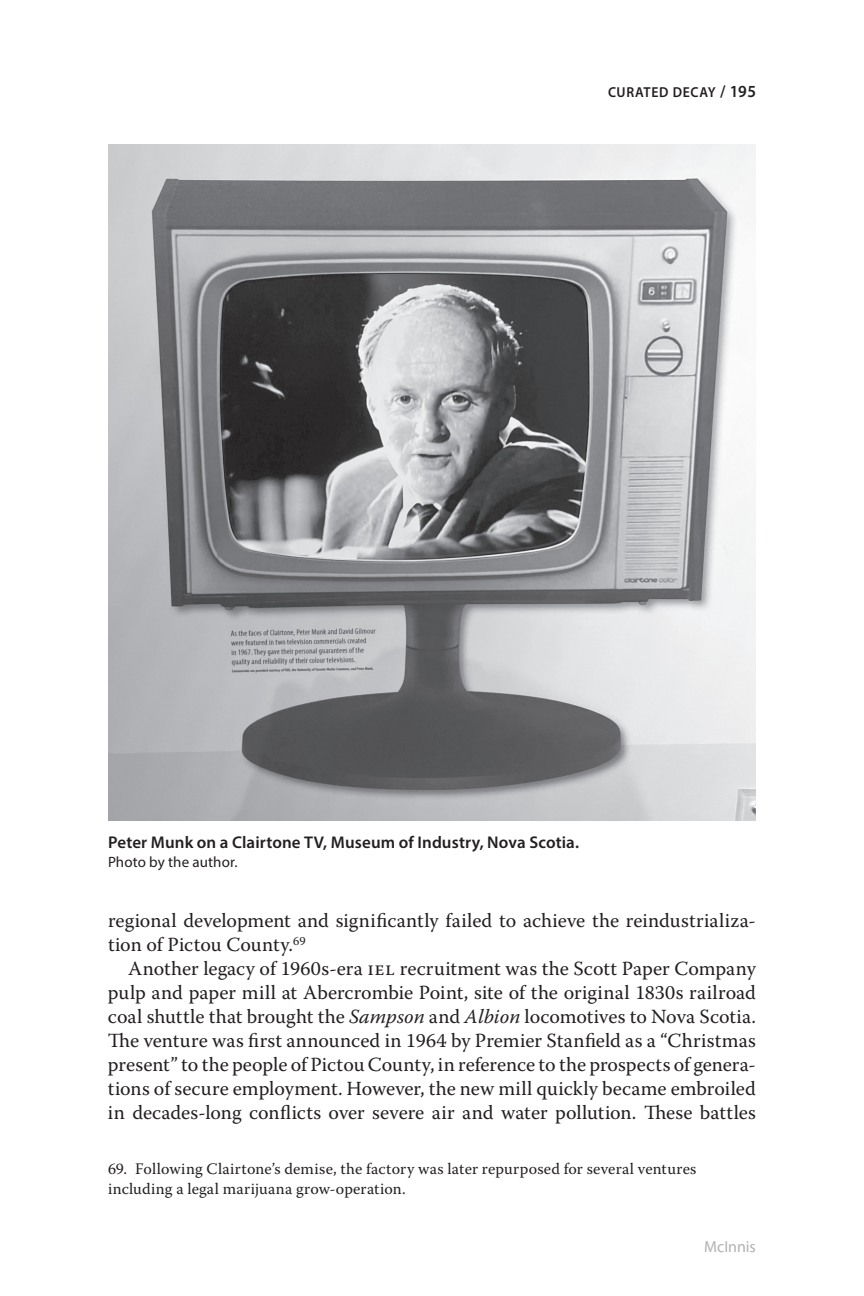
<style>
.page{position:relative;width:864px;height:1296px;background:#fff}
.page>*{position:absolute;margin:0;border:0;box-sizing:border-box;transform-origin:0 0}
.text-body{font:20px/24px "Warnock Pro";letter-spacing:.01em;color:#231f20}
.t1{font:600 17px "Myriad Pro";letter-spacing:.01em;color:#231f20}
.footnote{font:16px/20px "Warnock Pro";letter-spacing:.01em;color:#231f20}
.t2{font:16px "Myriad Pro";color:#b2b2b2}
.credit-1{font:15px "Myriad Pro";letter-spacing:.01em;color:#231f20}
.t3{font:14.4px "Myriad Pro Semibold SC850";letter-spacing:.045em;color:#231f20;scale:.95 1}
.s1{font-size:17px}
.s2{font-style:italic}
</style>
<div class="page">
<img style="left:108px;top:144px;width:648px;height:676px">
<p class="t3" style="left:608px;top:83px;width:157px">CURATED DECAY <span class="s1">/ 195</span></p>
<p class="t1" style="left:108px;top:831px;width:473px">Peter Munk on a Clairtone TV, Museum of Industry, Nova Scotia.</p>
<p class="credit-1" style="left:108px;top:853px;width:131px">Photo by the author.</p>
<p class="text-body" style="left:108px;top:908px;width:650px">regional development and significantly failed to achieve the reindustrializa&shy;tion of Pictou County.<sup>69</sup></p>
<p class="text-body" style="left:108px;top:956px;width:650px;text-align:justify;text-indent:20px">Another legacy of 1960s-era iel recruitment was the Scott Paper Company pulp and paper mill at Abercrombie Point, site of the original 1830s railroad coal shuttle that brought the <span class="s2">Sampson</span> and <span class="s2">Albion</span> locomotives to Nova Scotia.<br>The venture was first announced in 1964 by Premier Stanfield as a “Christmas present” to the people of Pictou County, in reference to the prospects of genera&shy;tions of secure employment. However, the new mill quickly became embroiled in decades-long conflicts over severe air and water pollution. These battles</p>
<p class="footnote" style="left:108px;top:1158px;width:590px">69. Following Clairtone’s demise, the factory was later repurposed for several ventures including a legal marijuana grow-operation.</p>
<p class="t2" style="left:704px;top:1237px;width:53px">McInnis</p>
</div>
